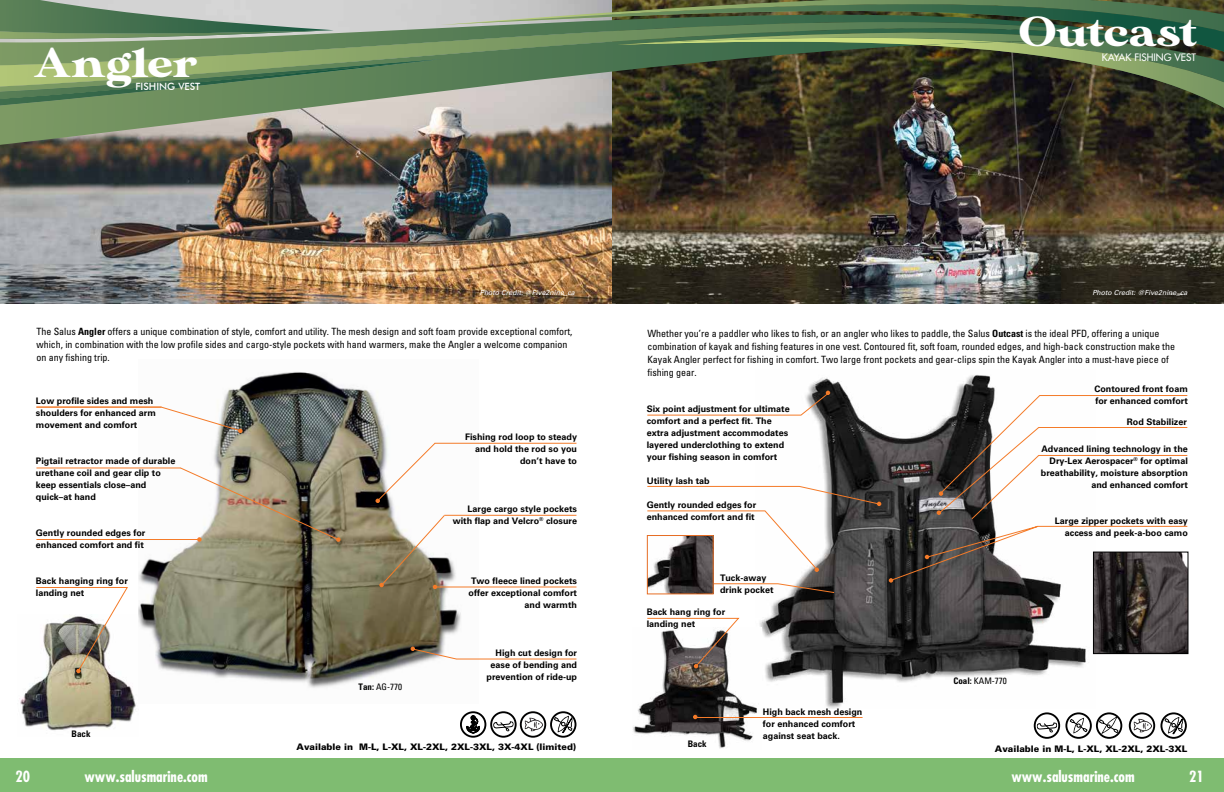
<style>
.page{position:relative;width:1224px;height:792px;background:#fff}
.page>*{position:absolute;margin:0;border:0;box-sizing:border-box;transform-origin:0 0}
.t1{font:42px "MADE Sunflower";color:#fff;scale:1.15 1}
.t2{font:700 condensed 15px "Futura";color:#fff}
.t3{font:condensed 10px/13px "Univers LT Std";color:#000}
.t4{font:10px "Futura";color:#fff}
.t5{font:500 10px "Futura BT";color:#fff}
.t6{font:700 9px/12px "Univers LT Std";color:#000}
.t7{font:900 9px "Univers LT Std";color:#000}
.t8{font:condensed 9px "Univers LT Std";color:#000}
.t9{font:700 condensed 9px "Univers LT Std";color:#000}
.t10{font:italic 7px "Univers LT Std";color:#fff}
.s1{font-weight:700}
</style>
<div class="page">
<img style="left:0;top:145px;width:612px;height:158px">
<img style="left:612px;top:108px;width:612px;height:195px">
<img style="left:0;top:108px;width:1178px;height:37px">
<svg style="left:0;top:0;width:1224px;height:108px;background:#647a5a"></svg>
<img style="left:19px;top:615px;width:117px;height:116px">
<img style="left:138px;top:372px;width:341px;height:316px">
<hr style="left:36px;top:467px;width:145px;height:1px;background:#f47b29">
<hr style="left:36px;top:539px;width:164px;height:1px;background:#f47b29">
<hr style="left:435px;top:443px;width:141px;height:1px;background:#f47b29">
<svg style="left:376px;top:442px;width:61px;height:61px"></svg>
<hr style="left:435px;top:587px;width:141px;height:1px;background:#f47b29">
<hr style="left:456px;top:659px;width:120px;height:1px;background:#f47b29">
<svg style="left:411px;top:647px;width:46px;height:13px"></svg>
<hr style="left:444px;top:515px;width:132px;height:1px;background:#f47b29">
<svg style="left:160px;top:406px;width:83px;height:27px"></svg>
<hr style="left:36px;top:407px;width:125px;height:1px;background:#f47b29">
<svg style="left:179px;top:467px;width:162px;height:75px"></svg>
<hr style="left:36px;top:587px;width:91px;height:1px;background:#f47b29">
<svg style="left:76px;top:587px;width:53px;height:86px"></svg>
<svg style="left:379px;top:514px;width:67px;height:75px"></svg>
<div style="left:0;top:759px;width:614px;height:33px;background:#7fbc71"></div>
<svg style="left:467px;top:716px;width:13px;height:17px"></svg>
<div style="left:460px;top:711px;width:26px;height:27px;border:2px solid #000;border-radius:50%"></div>
<svg style="left:493px;top:721px;width:20px;height:10px"></svg>
<div style="left:490px;top:711px;width:27px;height:27px;border:2px solid #000;border-radius:50%"></div>
<svg style="left:525px;top:718px;width:18px;height:13px"></svg>
<div style="left:520px;top:711px;width:26px;height:27px;border:2px solid #000;border-radius:50%"></div>
<svg style="left:554px;top:716px;width:19px;height:17px"></svg>
<div style="left:550px;top:711px;width:26px;height:27px;border:2px solid #000;border-radius:50%"></div>
<img style="left:759px;top:375px;width:336px;height:333px">
<svg style="left:647px;top:391px;width:183px;height:25px"></svg>
<img style="left:633px;top:628px;width:129px;height:121px">
<div style="left:610px;top:759px;width:614px;height:33px;background:#7fbc71"></div>
<svg style="left:1037px;top:723px;width:20px;height:10px"></svg>
<div style="left:1034px;top:712px;width:26px;height:27px;border:2px solid #000;border-radius:50%"></div>
<svg style="left:1070px;top:718px;width:17px;height:15px"></svg>
<div style="left:1065px;top:712px;width:27px;height:27px;border:2px solid #000;border-radius:50%"></div>
<svg style="left:1099px;top:716px;width:19px;height:18px"></svg>
<div style="left:1096px;top:712px;width:26px;height:27px;border:2px solid #000;border-radius:50%"></div>
<svg style="left:1134px;top:719px;width:18px;height:14px"></svg>
<div style="left:1129px;top:712px;width:26px;height:27px;border:2px solid #000;border-radius:50%"></div>
<svg style="left:1164px;top:717px;width:19px;height:17px"></svg>
<div style="left:1160px;top:712px;width:27px;height:27px;border:2px solid #000;border-radius:50%"></div>
<svg style="left:693px;top:715px;width:4px;height:4px"></svg>
<hr style="left:696px;top:717px;width:167px;height:1px;background:#f47b29">
<svg style="left:646px;top:617px;width:95px;height:51px"></svg>
<img style="left:1095px;top:583px;width:91px;height:69px">
<div style="left:1093px;top:552px;width:95px;height:102px;border:1px solid #000"></div>
<svg style="left:714px;top:583px;width:121px;height:11px"></svg>
<svg style="left:646px;top:485px;width:235px;height:87px"></svg>
<img style="left:649px;top:537px;width:63px;height:55px">
<div style="left:647px;top:535px;width:67px;height:59px;border:1px solid #e66e25"></div>
<svg style="left:889px;top:395px;width:299px;height:188px"></svg>
<h1 class="t1" style="left:34px;top:39px;width:144px">Angler</h1>
<p class="t5" style="left:135px;top:80px;width:67px">FISHING VEST</p>
<h1 class="t1" style="left:1020px;top:8px;width:156px">Outcast</h1>
<p class="t4" style="left:1102px;top:51px;width:96px">KAYAK FISHING VEST</p>
<p class="t10" style="left:480px;top:288px;width:97px">Photo Credit: @Five2nine_ca</p>
<p class="t10" style="left:1092px;top:288px;width:97px">Photo Credit: @Five2nine_ca</p>
<p class="t3" style="left:36px;top:325px;width:537px">The Salus <span class="s1">Angler</span> offers a unique combination of style, comfort and utility. The mesh design and soft foam provide exceptional comfort, which, in combination with the low profile sides and cargo-style pockets with hand warmers, make the Angler a welcome companion on any fishing trip.</p>
<p class="t6" style="left:36px;top:395px;width:122px">Low profile sides and mesh shoulders for enhanced arm movement and comfort</p>
<p class="t6" style="left:36px;top:455px;width:141px">Pigtail retractor made of durable urethane coil and gear clip to keep essentials close–and quick–at hand</p>
<p class="t6" style="left:36px;top:527px;width:111px">Gently rounded edges for enhanced comfort and fit</p>
<p class="t6" style="left:36px;top:575px;width:94px">Back hanging ring for landing net</p>
<p class="t9" style="left:72px;top:728px;width:20px">Back</p>
<h2 class="t2" style="left:15px;top:767px;width:16px">20</h2>
<h2 class="t2" style="left:85px;top:767px;width:125px">www.salusmarine.com</h2>
<p class="t6" style="left:465px;top:431px;width:114px;text-align:right">Fishing rod loop to steady and hold the rod so you don’t have to</p>
<p class="t6" style="left:453px;top:503px;width:126px;text-align:right">Large cargo style pockets with flap and Velcro<sup>®</sup> closure</p>
<p class="t8" style="left:359px;top:681px;width:45px"><span class="s1">Tan:</span> AG-770</p>
<p class="t6" style="left:469px;top:575px;width:110px;text-align:right">Two fleece lined pockets offer exceptional comfort and warmth</p>
<p class="t6" style="left:487px;top:646px;width:92px;text-align:right">High cut design for ease of bending and prevention of ride-up</p>
<p class="t7" style="left:297px;top:741px;width:281px">Available in M-L, L-XL, XL-2XL, 2XL-3XL, 3X-4XL (limited)</p>
<p class="t3" style="left:647px;top:327px;width:529px">Whether you’re a paddler who likes to fish, or an angler who likes to paddle, the Salus <span class="s1">Outcast</span> is the ideal PFD, offering a unique combination of kayak and fishing features in one vest. Contoured fit, soft foam, rounded edges, and high-back construction make the Kayak Angler perfect for fishing in comfort. Two large front pockets and gear-clips spin the Kayak Angler into a must-have piece of fishing gear.</p>
<p class="t6" style="left:647px;top:402px;width:145px">Six point adjustment for ultimate comfort and a perfect fit. The extra adjustment accommodates layered underclothing to extend your fishing season in comfort</p>
<p class="t6" style="left:647px;top:474px;width:65px">Utility lash tab</p>
<p class="t6" style="left:647px;top:498px;width:111px">Gently rounded edges for enhanced comfort and fit</p>
<p class="t6" style="left:720px;top:572px;width:55px">Tuck-away drink pocket</p>
<p class="t6" style="left:647px;top:606px;width:80px">Back hang ring for landing net</p>
<p class="t9" style="left:688px;top:739px;width:20px">Back</p>
<p class="t6" style="left:763px;top:706px;width:101px">High back mesh design for enhanced comfort against seat back.</p>
<p class="t6" style="left:1094px;top:382px;width:95px">Contoured front foam for enhanced comfort</p>
<p class="t6" style="left:1127px;top:415px;width:62px">Rod Stabilizer</p>
<p class="t6" style="left:1041px;top:442px;width:149px;text-align:right">Advanced lining technology in the<br>Dry-Lex Aerospacer<sup>®</sup> for optimal breathability, moisture absorption and enhanced comfort</p>
<p class="t6" style="left:1055px;top:514px;width:135px;text-align:right">Large zipper pockets with easy access and peek-a-boo camo</p>
<p class="t8" style="left:953px;top:675px;width:55px"><span class="s1">Coal:</span> KAM-770</p>
<p class="t7" style="left:995px;top:743px;width:194px">Available in M-L, L-XL, XL-2XL, 2XL-3XL</p>
<h2 class="t2" style="left:1011px;top:767px;width:125px">www.salusmarine.com</h2>
<h2 class="t2" style="left:1189px;top:767px;width:16px">21</h2>
</div>
